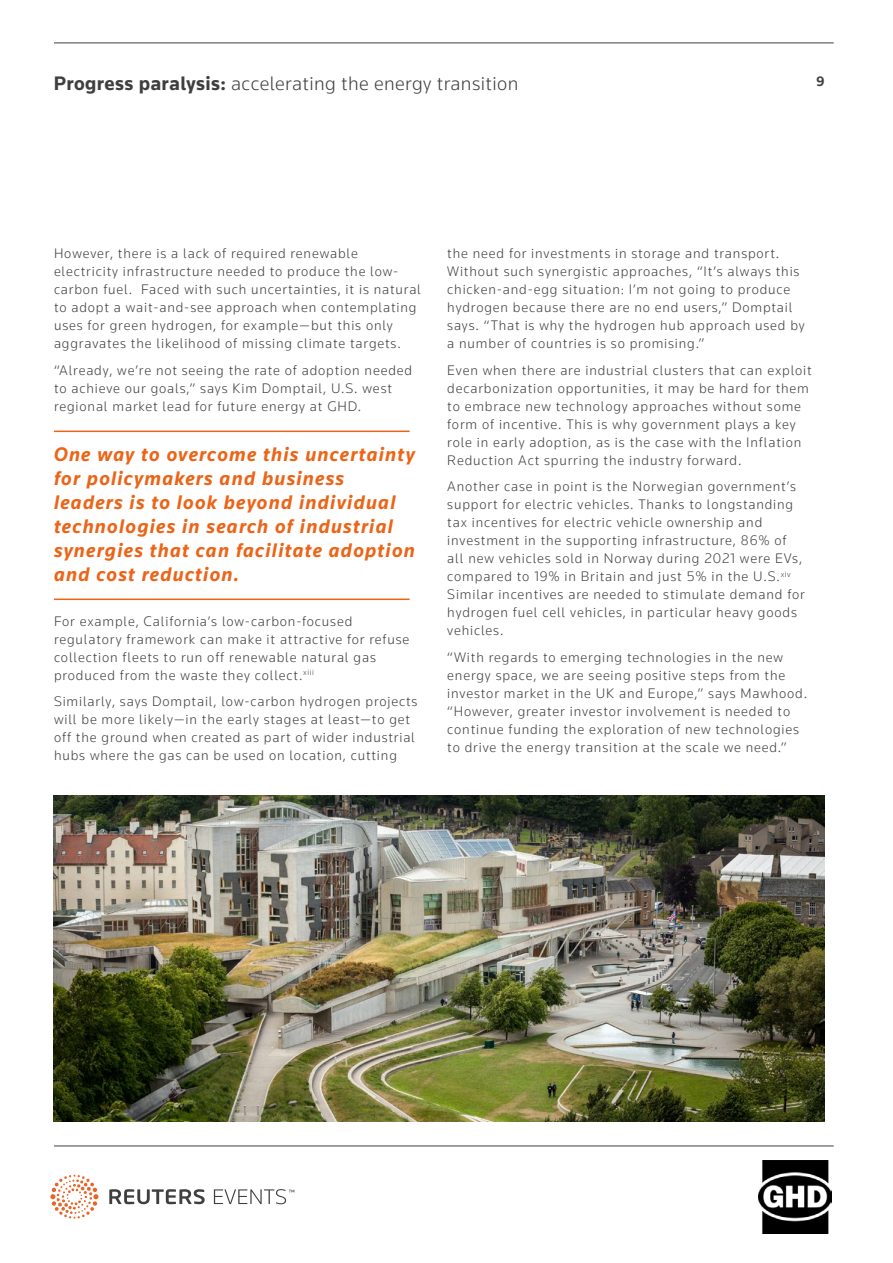
<style>
.page{position:relative;width:893px;height:1263px;background:#fff}
.page>*{position:absolute;margin:0;border:0;box-sizing:border-box;transform-origin:0 0}
.t1{font:italic 700 20.25px/24px "Knowledge 2017";letter-spacing:.06em;color:#ec6417}
.t2{font:300 20.1px "Knowledge 2017";letter-spacing:.02em;color:#3f3f40}
.t3{font:300 14.25px/18px "Knowledge 2017";letter-spacing:.06em;color:#3f3f40}
.t4{font:700 14.1px "Knowledge 2017";color:#3f3f40}
.s1{font-weight:700}
</style>
<div class="page">
<svg style="left:109px;top:1189px;width:185px;height:15px"></svg>
<svg style="left:50px;top:1175px;width:48px;height:44px"></svg>
<img style="left:759px;top:1161px;width:73px;height:73px">
<hr style="left:54px;top:43px;width:780px;height:1px;background:#3f3f40">
<hr style="left:54px;top:1145px;width:780px;height:1px;background:#3f3f40">
<img style="left:54px;top:795px;width:771px;height:326px">
<hr style="left:54px;top:598px;width:356px;height:2px;background:#ec6417">
<hr style="left:54px;top:431px;width:356px;height:1px;background:#ec6417">
<h2 class="t2" style="left:54px;top:71px;width:466px"><span class="s1">Progress paralysis:</span> accelerating the energy transition</h2>
<p class="t4" style="left:817px;top:72px;width:9px">9</p>
<p class="t3" style="left:54px;top:244px;width:368px">However, there is a lack of required renewable electricity infrastructure needed to produce the low&shy;carbon fuel. Faced with such uncertainties, it is natural to adopt a wait-and-see approach when contemplating uses for green hydrogen, for example—but this only aggravates the likelihood of missing climate targets.</p>
<p class="t3" style="left:54px;top:361px;width:360px">“Already, we’re not seeing the rate of adoption needed to achieve our goals,” says Kim Domptail, U.S. west regional market lead for future energy at GHD.</p>
<p class="t1" style="left:54px;top:442px;width:362px">One way to overcome this uncertainty for policymakers and business leaders is to look beyond individual technologies in search of industrial synergies that can facilitate adoption and cost reduction.</p>
<p class="t3" style="left:54px;top:612px;width:357px">For example, California’s low-carbon-focused regulatory framework can make it attractive for refuse collection fleets to run off renewable natural gas produced from the waste they collect.<sup>xiii</sup></p>
<p class="t3" style="left:54px;top:692px;width:365px">Similarly, says Domptail, low-carbon hydrogen projects will be more likely—in the early stages at least—to get off the ground when created as part of wider industrial hubs where the gas can be used on location, cutting</p>
<p class="t3" style="left:447px;top:244px;width:359px">the need for investments in storage and transport.<br>Without such synergistic approaches, “It’s always this chicken-and-egg situation: I’m not going to produce hydrogen because there are no end users,” Domptail says. “That is why the hydrogen hub approach used by a number of countries is so promising.”</p>
<p class="t3" style="left:447px;top:361px;width:366px">Even when there are industrial clusters that can exploit decarbonization opportunities, it may be hard for them to embrace new technology approaches without some form of incentive. This is why government plays a key role in early adoption, as is the case with the Inflation Reduction Act spurring the industry forward.</p>
<p class="t3" style="left:447px;top:477px;width:359px">Another case in point is the Norwegian government’s support for electric vehicles. Thanks to longstanding tax incentives for electric vehicle ownership and investment in the supporting infrastructure, 86% of all new vehicles sold in Norway during 2021 were EVs, compared to 19% in Britain and just 5% in the U.S.<sup>xiv </sup>Similar incentives are needed to stimulate demand for hydrogen fuel cell vehicles, in particular heavy goods vehicles.</p>
<p class="t3" style="left:447px;top:648px;width:361px">“With regards to emerging technologies in the new energy space, we are seeing positive steps from the investor market in the UK and Europe,” says Mawhood. “However, greater investor involvement is needed to continue funding the exploration of new technologies to drive the energy transition at the scale we need.”</p>
</div>
